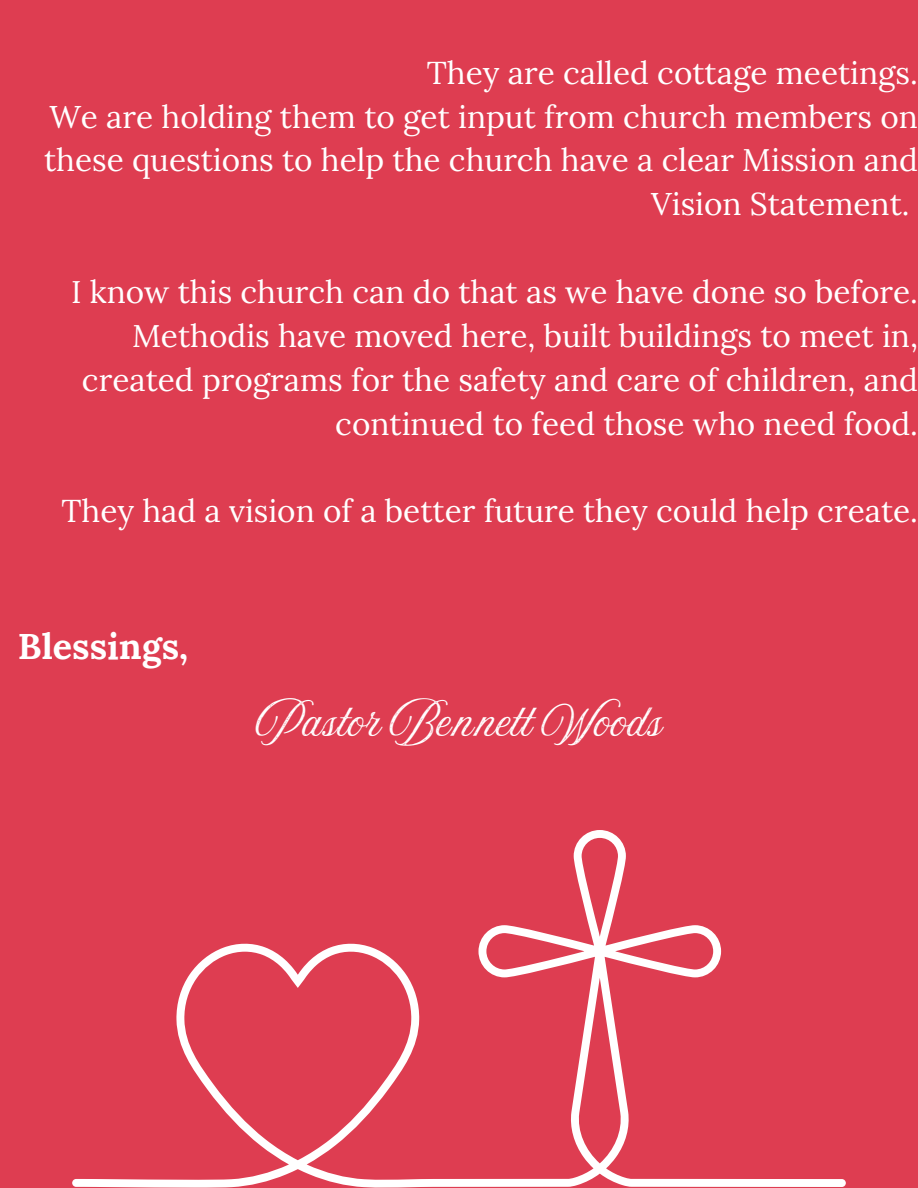
<style>
.page{position:relative;width:918px;height:1188px;background:#de3d51}
.page>*{position:absolute;margin:0;border:0;box-sizing:border-box;transform-origin:0 0}
.t1{font:37.5px "Amoresa Aged";color:#fff}
.t2{font:700 36px "Lora";color:#fff}
.t3{font:31.5px/43.8px "Lora";color:#fff;text-align:right}
</style>
<div class="page">
<svg style="left:72px;top:830px;width:774px;height:358px"></svg>
<p class="t3" style="left:427px;top:50px;width:493px">They are called cottage meetings.</p>
<p class="t3" style="left:44px;top:94px;width:875px">We are holding them to get input from church members on these questions to help the church have a clear Mission and<br>Vision Statement.</p>
<p class="t3" style="left:71px;top:270px;width:848px">I know this church can do that as we have done so before.</p>
<p class="t3" style="left:82px;top:314px;width:837px">Methodis have moved here, built buildings to meet in, created programs for the safety and care of children, and continued to feed those who need food.</p>
<p class="t3" style="left:61px;top:489px;width:858px">They had a vision of a better future they could help create.</p>
<h1 class="t2" style="left:18px;top:622px;width:172px">Blessings,</h1>
<h2 class="t1" style="left:256px;top:701px;width:408px">Pastor Bennett Woods</h2>
</div>
